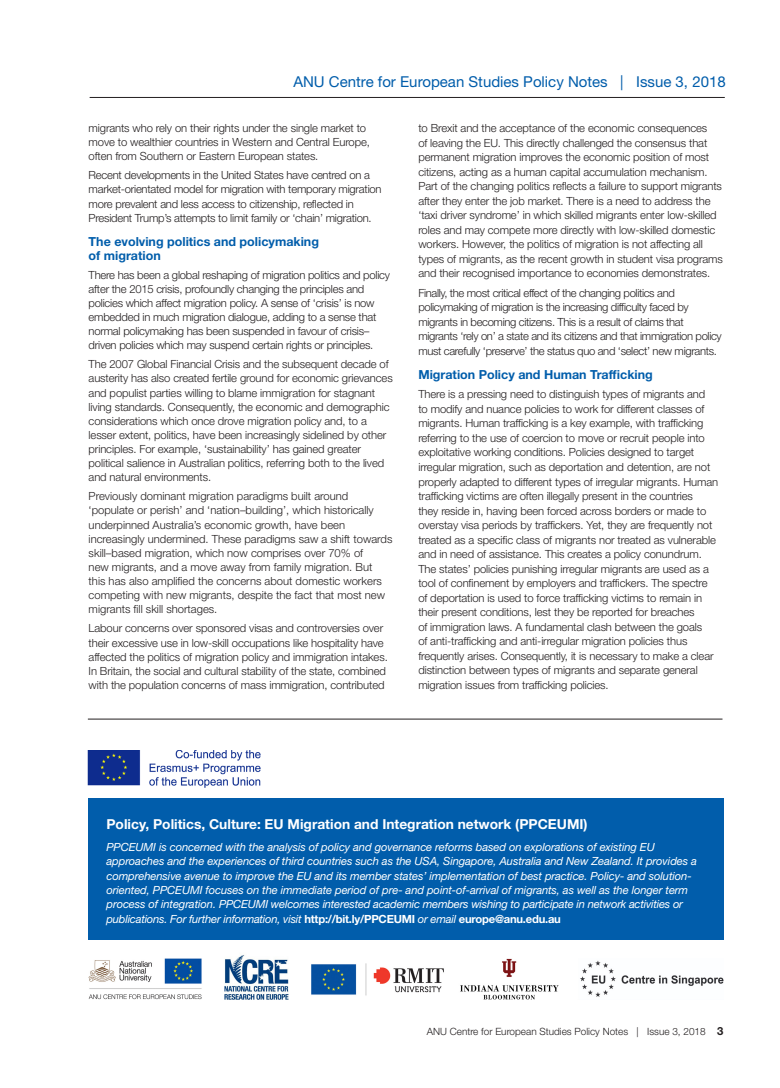
<style>
.page{position:relative;width:780px;height:1088px;background:#fff}
.page>*{position:absolute;margin:0;border:0;box-sizing:border-box;transform-origin:0 0}
.t1{font:15px "Helvetica Neue LT Std";color:#015dab}
.JH_Article_Author_li{font:700 13.75px "Helvetica Neue LT Std";color:#fff}
.JH_Body_Heading_1{font:700 12.5px/14.1px "Helvetica Neue LT Std";color:#015dab}
.JH_Body_copy{font:300 11.25px/14.1px "Helvetica Neue LT Std";letter-spacing:-.01em;color:#231f20}
.JH_Article_Author_li-2{font:italic 11.25px/14.4px "Helvetica Neue LT Std";letter-spacing:-.01em;color:#fff}
.JH_Body_copy-2{font:300 11.25px/14.5px "Helvetica Neue LT Std";letter-spacing:-.03em;color:#231f20}
.Body_copy{font:300 10px "Helvetica Neue LT Std";color:#231f20}
.s1{font-weight:700;font-style:normal}
.s2{font-weight:700;font-size:11.25px}
</style>
<div class="page">
<hr style="left:90px;top:97px;width:634px;height:1px;background:#231f20">
<div style="left:88px;top:798px;width:635px;height:142px;background:#015dab"></div>
<img style="left:89px;top:955px;width:634px;height:44px">
<img style="left:88px;top:750px;width:172px;height:37px">
<hr style="left:88px;top:719px;width:634px;height:1px;background:#231f20">
<h1 class="t1" style="left:293px;top:73px;width:434px">ANU Centre for European Studies Policy Notes | Issue 3, 2018</h1>
<p class="JH_Body_copy" style="left:89px;top:121px;width:283px">migrants who rely on their rights under the single market to move to wealthier countries in Western and Central Europe, often from Southern or Eastern European states.</p>
<p class="JH_Body_copy" style="left:89px;top:168px;width:294px">Recent developments in the United States have centred on a market-orientated model for migration with temporary migration more prevalent and less access to citizenship, reflected in President Trump’s attempts to limit family or ‘chain’ migration.</p>
<p class="JH_Body_Heading_1" style="left:89px;top:234px;width:232px">The evolving politics and policymaking of migration</p>
<p class="JH_Body_copy" style="left:89px;top:267px;width:303px">There has been a global reshaping of migration politics and policy after the 2015 crisis, profoundly changing the principles and policies which affect migration policy. A sense of ‘crisis’ is now embedded in much migration dialogue, adding to a sense that normal policymaking has been suspended in favour of crisis– driven policies which may suspend certain rights or principles.</p>
<p class="JH_Body_copy" style="left:89px;top:357px;width:305px">The 2007 Global Financial Crisis and the subsequent decade of austerity has also created fertile ground for economic grievances and populist parties willing to blame immigration for stagnant living standards. Consequently, the economic and demographic considerations which once drove migration policy and, to a lesser extent, politics, have been increasingly sidelined by other principles. For example, ‘sustainability’ has gained greater political salience in Australian politics, referring both to the lived and natural environments.</p>
<p class="JH_Body_copy" style="left:89px;top:489px;width:305px">Previously dominant migration paradigms built around ‘populate or perish’ and ‘nation–building’, which historically underpinned Australia’s economic growth, have been increasingly undermined. These paradigms saw a shift towards skill–based migration, which now comprises over 70% of<br>new migrants, and a move away from family migration. But<br>this has also amplified the concerns about domestic workers competing with new migrants, despite the fact that most new migrants fill skill shortages.</p>
<p class="JH_Body_copy" style="left:89px;top:621px;width:300px">Labour concerns over sponsored visas and controversies over their excessive use in low-skill occupations like hospitality have affected the politics of migration policy and immigration intakes.<br>In Britain, the social and cultural stability of the state, combined with the population concerns of mass immigration, contributed</p>
<p class="JH_Body_copy" style="left:418px;top:121px;width:306px;line-height:14.5px">to Brexit and the acceptance of the economic consequences<br>of leaving the EU. This directly challenged the consensus that permanent migration improves the economic position of most citizens, acting as a human capital accumulation mechanism.<br>Part of the changing politics reflects a failure to support migrants after they enter the job market. There is a need to address the ‘taxi driver syndrome’ in which skilled migrants enter low-skilled roles and may compete more directly with low-skilled domestic workers. However, the politics of migration is not affecting all types of migrants, as the recent growth in student visa programs and their recognised importance to economies demonstrates.</p>
<p class="JH_Body_copy-2" style="left:418px;top:285px;width:305px">Finally, the most critical effect of the changing politics and policymaking of migration is the increasing difficulty faced by migrants in becoming citizens. This is a result of claims that migrants ‘rely on’ a state and its citizens and that immigration policy must carefully ‘preserve’ the status quo and ‘select’ new migrants.</p>
<p class="JH_Body_Heading_1" style="left:418px;top:367px;width:236px">Migration Policy and Human Trafficking</p>
<p class="JH_Body_copy" style="left:418px;top:387px;width:301px;line-height:14.5px">There is a pressing need to distinguish types of migrants and<br>to modify and nuance policies to work for different classes of migrants. Human trafficking is a key example, with trafficking referring to the use of coercion to move or recruit people into exploitative working conditions. Policies designed to target irregular migration, such as deportation and detention, are not properly adapted to different types of irregular migrants. Human trafficking victims are often illegally present in the countries<br>they reside in, having been forced across borders or made to overstay visa periods by traffickers. Yet, they are frequently not treated as a specific class of migrants nor treated as vulnerable and in need of assistance. This creates a policy conundrum.<br>The states’ policies punishing irregular migrants are used as a tool of confinement by employers and traffickers. The spectre of deportation is used to force trafficking victims to remain in their present conditions, lest they be reported for breaches<br>of immigration laws. A fundamental clash between the goals<br>of anti-trafficking and anti-irregular migration policies thus frequently arises. Consequently, it is necessary to make a clear distinction between types of migrants and separate general migration issues from trafficking policies.</p>
<p class="JH_Article_Author_li" style="left:106px;top:816px;width:482px">Policy, Politics, Culture: EU Migration and Integration network (PPCEUMI)</p>
<p class="JH_Article_Author_li-2" style="left:106px;top:839px;width:592px">PPCEUMI is concerned with the analysis of policy and governance reforms based on explorations of existing EU approaches and the experiences of third countries such as the USA, Singapore, Australia and New Zealand. It provides a comprehensive avenue to improve the EU and its member states’ implementation of best practice. Policy- and solution&shy;oriented, PPCEUMI focuses on the immediate period of pre- and point-of-arrival of migrants, as well as the longer term process of integration. PPCEUMI welcomes interested academic members wishing to participate in network activities or publications. For further information, visit <span class="s1">http://bit.ly/PPCEUMI</span> or email <span class="s1">europe@anu.edu.au</span></p>
<p class="Body_copy" style="left:427px;top:1025px;width:298px">ANU Centre for European Studies Policy Notes | Issue 3, 2018 <span class="s2">3</span></p>
</div>
